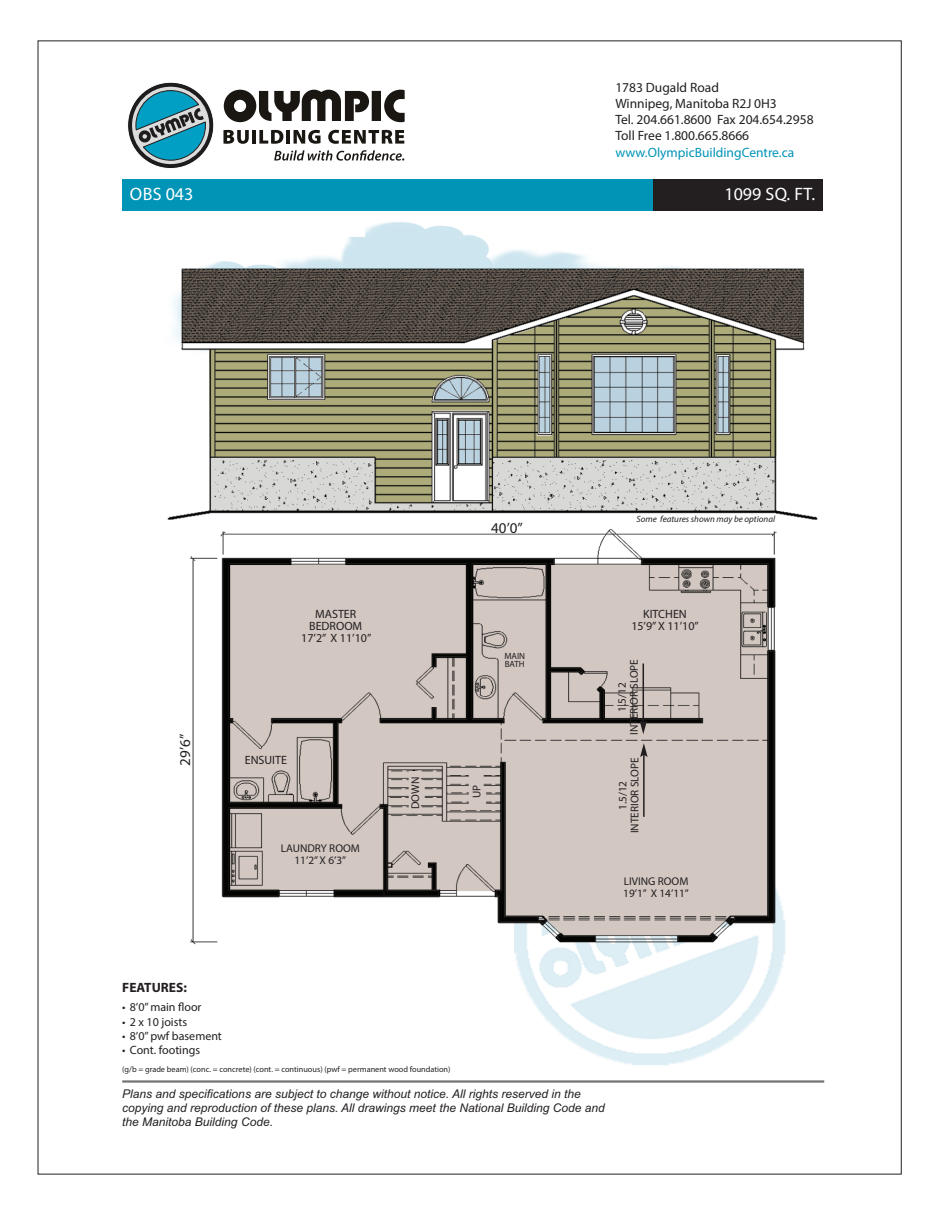
<style>
.page{position:relative;width:945px;height:1215px;background:#fff}
.page>*{position:absolute;margin:0;border:0;box-sizing:border-box;transform-origin:0 0}
.t1{font:18px "Myriad Pro";color:#fff}
.t2{font:15px "Myriad Pro";color:#231f20}
.t3{font:13.5px/16.2px "Myriad Pro";color:#231f20}
.t4{font:13.5px "Myriad Pro";color:#0094b7}
.t5{font:700 13.5px "Myriad Pro";color:#231f20}
.t6{font:italic 12px/14.4px "Arial";color:#231f20}
.t7{font:12px/12px "Myriad Pro";color:#231f20;text-align:center}
.t8{font:11.25px/12px "Myriad Pro";color:#231f20;text-align:center}
.t9{font:italic 9px "Myriad Pro";color:#231f20}
.t10{font:9px/7.5px "Myriad Pro";color:#231f20}
.t11{font:8.25px "Myriad Pro";color:#231f20}
</style>
<div class="page">
<img style="left:167px;top:222px;width:651px;height:843px">
<div style="left:653px;top:180px;width:170px;height:31px;background:#231f20"></div>
<div style="left:122px;top:180px;width:531px;height:31px;background:#0094b7"></div>
<hr style="left:122px;top:1080px;width:702px;height:3px;background:#747272">
<hr style="left:643px;top:754px;width:2px;height:63px;background:#231f20">
<svg style="left:640px;top:743px;width:8px;height:14px"></svg>
<hr style="left:643px;top:664px;width:1px;height:59px;background:#231f20">
<svg style="left:640px;top:720px;width:7px;height:14px"></svg>
<svg style="left:128px;top:82px;width:86px;height:86px"></svg>
<div style="left:132px;top:87px;width:77px;height:77px;background:#dcdcdd;border-radius:50%"></div>
<svg style="left:135px;top:90px;width:71px;height:71px"></svg>
<svg style="left:224px;top:90px;width:181px;height:32px"></svg>
<svg style="left:274px;top:150px;width:130px;height:11px"></svg>
<svg style="left:223px;top:130px;width:26px;height:14px"></svg>
<hr style="left:252px;top:130px;width:4px;height:14px;background:#1a1713">
<svg style="left:259px;top:130px;width:24px;height:14px"></svg>
<hr style="left:286px;top:130px;width:4px;height:14px;background:#1a1713">
<svg style="left:294px;top:130px;width:27px;height:14px"></svg>
<svg style="left:328px;top:130px;width:76px;height:14px"></svg>
<p class="t3" style="left:615px;top:80px;width:200px">1783 Dugald Road<br>Winnipeg, Manitoba R2J 0H3<br>Tel. 204.661.8600 fax 204.654.2958<br>Toll free 1.800.665.8666</p>
<p class="t4" style="left:615px;top:147px;width:180px">www.OlympicBuildingCentre.ca</p>
<h1 class="t1" style="left:130px;top:187px;width:65px">OBS 043</h1>
<h1 class="t1" style="left:725px;top:187px;width:92px">1099 Sq. fT.</h1>
<p class="t2" style="left:180px;top:766px;width:33px;rotate:-90deg">29’6”</p>
<p class="t7" style="left:301px;top:609px;width:72px">MASTER<br>BEDROOM<br>17’2” X 11’10”</p>
<p class="t7" style="left:245px;top:755px;width:44px">ENSUITE</p>
<p class="t8" style="left:281px;top:843px;width:81px">LAUNDRY ROOM<br>11’2”X 6’3”</p>
<p class="t8" style="left:410px;top:809px;width:34px;rotate:-90deg">DOWN</p>
<p class="t2" style="left:491px;top:522px;width:33px">40’0”</p>
<p class="t10" style="left:504px;top:653px;width:22px">MAIN<br>BATH</p>
<p class="t8" style="left:472px;top:798px;width:15px;rotate:-90deg">UP</p>
<p class="t9" style="left:637px;top:516px;width:140px">Some features shown may be optional</p>
<p class="t7" style="left:631px;top:609px;width:69px">KITCHEN<br>15’9”X 11’10”</p>
<p class="t8" style="left:617px;top:735px;width:77px;rotate:-90deg">1.5/12<br>INTERIOR SLOPE</p>
<p class="t8" style="left:618px;top:833px;width:77px;rotate:-90deg">1.5/12<br>INTERIOR SLOPE</p>
<p class="t8" style="left:623px;top:876px;width:67px;text-align:left">LIVING ROOM<br>19’1” X 14’11”</p>
<p class="t5" style="left:122px;top:982px;width:66px">FEATURES:</p>
<p class="t7" style="left:122px;top:1002px;width:81px">• 8’0”main floor</p>
<p class="t7" style="left:122px;top:1016px;width:67px">• 2 x 10 joists</p>
<p class="t7" style="left:122px;top:1031px;width:101px">• 8’0”pwf basement</p>
<p class="t7" style="left:122px;top:1045px;width:80px">• Cont. footings</p>
<p class="t11" style="left:122px;top:1066px;width:330px">(g/b = grade beam) (conc. = concrete) (cont. = continuous) (pwf = permanent wood foundation)</p>
<p class="t6" style="left:122px;top:1086px;width:484px">Plans and specifications are subject to change without notice. All rights reserved in the copying and reproduction of these plans. All drawings meet the National Building Code and the Manitoba Building Code.</p>
</div>
